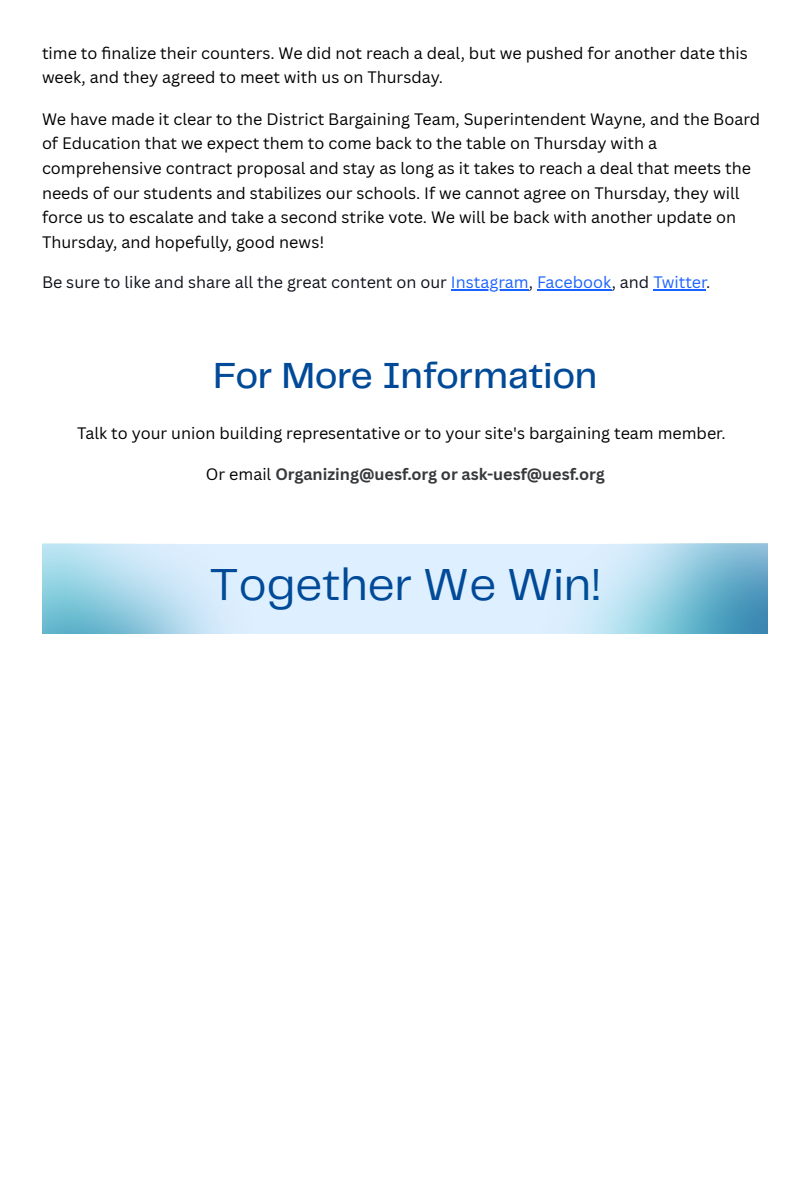
<style>
.page{position:relative;width:810px;height:1181px;background:#fff}
.page>*{position:absolute;margin:0;border:0;box-sizing:border-box;transform-origin:0 0}
.t1{font:46.65px "Telegraf";color:#004a98}
.t2{font:500 37.65px "Telegraf";letter-spacing:-.01em;color:#004a98}
.t3{font:16.2px/24.6px "Canva Sans";color:#000}
.t4{font:16.2px "Canva Sans";color:#0e101a}
.t5{font:700 16.2px "Canva Sans";color:#373a3c}
.s1{color:#1a62ff}
.s2{font-weight:400;color:#000}
</style>
<div class="page">
<hr style="left:451px;top:289px;width:78px;height:1px;background:#1a62ff">
<hr style="left:537px;top:289px;width:75px;height:1px;background:#1a62ff">
<hr style="left:653px;top:289px;width:53px;height:1px;background:#1a62ff">
<svg style="left:42px;top:544px;width:726px;height:89px;background:#cee7f8"></svg>
<img style="left:578px;top:544px;width:190px;height:89px">
<h2 class="t3" style="left:42px;top:41px;width:707px;line-height:24.2px">time to fi nalize their counters. We did not reach a deal, but we pushed for another date this week, and they agreed to meet with us on Thursday.</h2>
<p class="t3" style="left:42px;top:106px;width:720px">We have made it clear to the District Bargaining Team, Superintendent Wayne, and the Board of Education that we expect them to come back to the table on Thursday with a comprehensive contract proposal and stay as long as it takes to reach a deal that meets the needs of our students and stabilizes our schools. If we cannot agree on Thursday, they will force us to escalate and take a second strike vote. We will be back with another update on Thursday, and hopefully, good news!</p>
<p class="t4" style="left:42px;top:271px;width:670px">Be sure to like and share all the great content on our <span class="s1">Instagram</span>, <span class="s1">Facebook</span>, and <span class="s1">Twitter</span>.</p>
<h2 class="t2" style="left:214px;top:360px;width:385px">For More Information</h2>
<p class="t3" style="left:77px;top:420px;width:650px">Talk to your union building representative or to your site's bargaining team member.</p>
<p class="t5" style="left:206px;top:463px;width:400px"><span class="s2">Or email</span> Organizing@uesf.org or ask-uesf@uesf.org</p>
<p class="t1" style="left:210px;top:565px;width:393px">Together We Win!</p>
</div>
